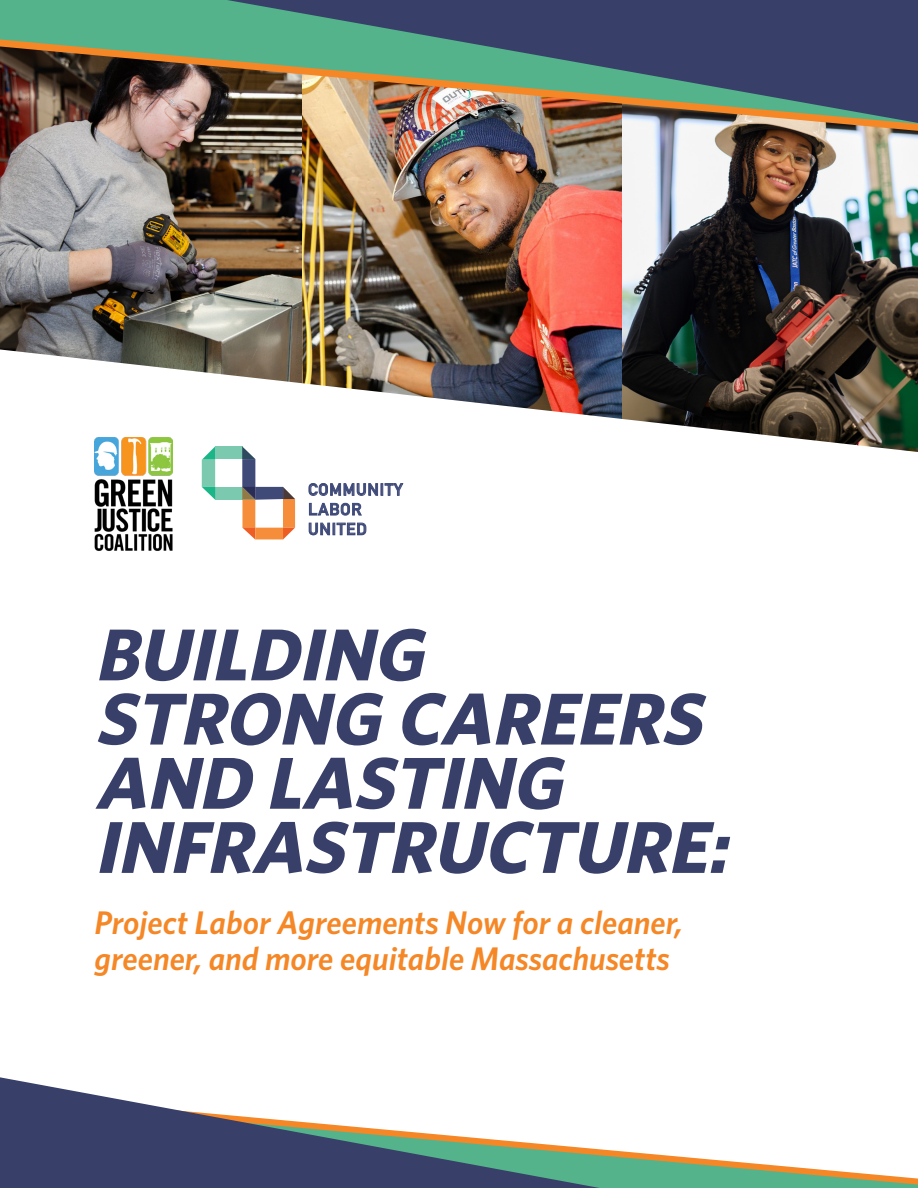
<style>
.page{position:relative;width:918px;height:1188px;background:#fff}
.page>*{position:absolute;margin:0;border:0;box-sizing:border-box;transform-origin:0 0}
.t1{font:italic 700 73.5px/64.2px "Whitney";color:#383f68}
.t2{font:italic 600 32.7px/35.4px "Whitney";color:#f58726}
.t3{font:700 16.5px/19.6px "DIN Alternate";letter-spacing:.06em;color:#3f4a79}
</style>
<div class="page">
<img style="left:0;top:133px;width:302px;height:206px">
<img style="left:302px;top:168px;width:320px;height:171px">
<img style="left:622px;top:168px;width:296px;height:171px">
<img style="left:0;top:339px;width:918px;height:113px">
<svg style="left:785px;top:1166px;width:133px;height:22px"></svg>
<svg style="left:0;top:1077px;width:785px;height:111px"></svg>
<svg style="left:0;top:0;width:20px;height:132px"></svg>
<img style="left:20px;top:0;width:898px;height:168px">
<div style="left:87px;top:430px;width:323px;height:128px;background:#fff"></div>
<img style="left:94px;top:437px;width:79px;height:114px">
<svg style="left:309px;top:483px;width:94px;height:13px"></svg>
<svg style="left:309px;top:503px;width:53px;height:13px"></svg>
<svg style="left:309px;top:523px;width:57px;height:12px"></svg>
<div style="left:215px;top:446px;width:27px;height:13px;background:#7bcaaf"></div>
<div style="left:215px;top:487px;width:27px;height:13px;background:#7bcaaf"></div>
<svg style="left:202px;top:446px;width:13px;height:53px"></svg>
<svg style="left:242px;top:446px;width:53px;height:94px"></svg>
<p class="t3" style="left:308px;top:479px;width:96px">COMMUNITY<br>LABOR<br>UNITED</p>
<h1 class="t1" style="left:94px;top:621px;width:651px">BUILDING<br>STRONG CAREERS<br>AND LASTING<br>INFRASTRUCTURE:</h1>
<h1 class="t2" style="left:94px;top:905px;width:590px">Project Labor Agreements Now for a cleaner, greener, and more equitable Massachusetts</h1>
</div>
